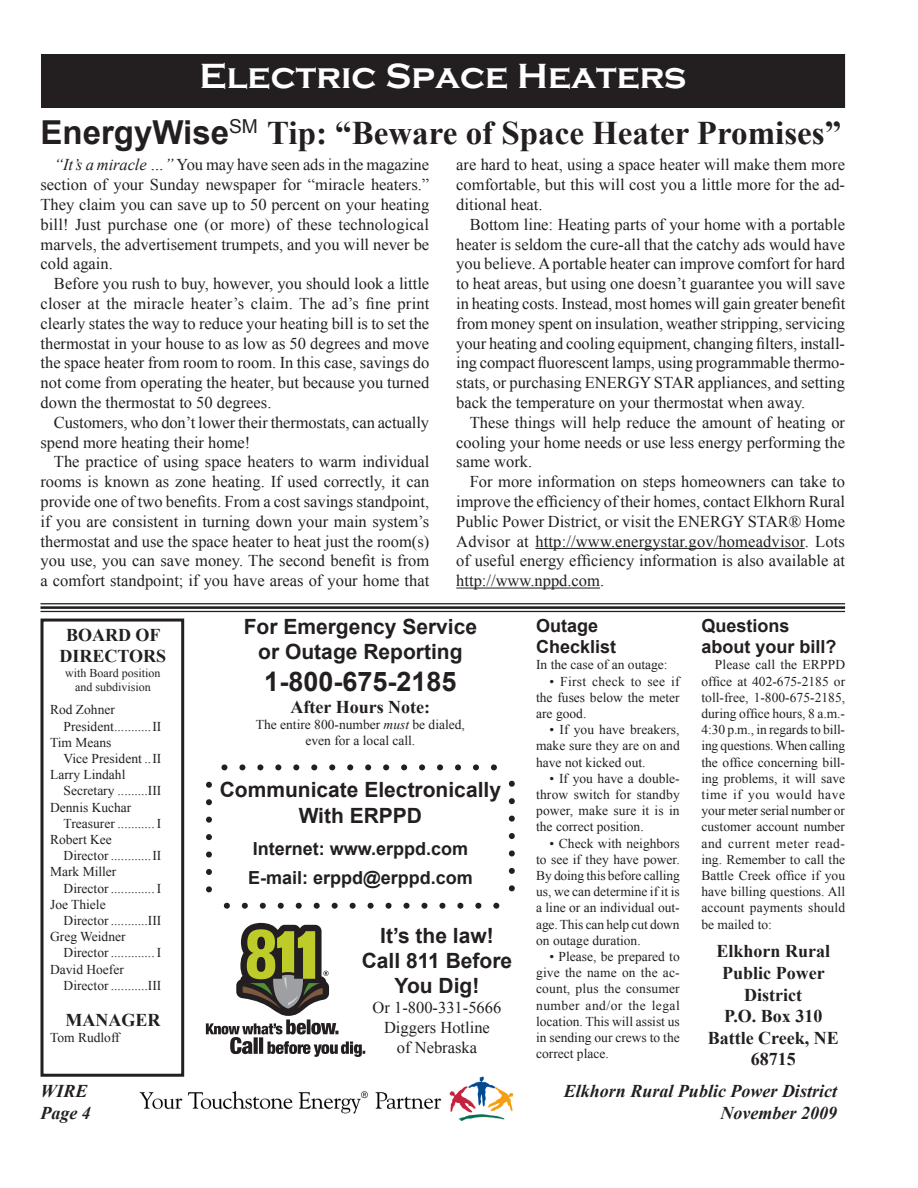
<style>
.page{position:relative;width:918px;height:1188px;background:#fff}
.page>*{position:absolute;margin:0;border:0;box-sizing:border-box;transform-origin:0 0}
.t1{font:700 36px "Copperplate Gothic";color:#fff}
.t2{font:700 33px "Times New Roman";color:#231f20}
.t3{font:700 27px "Arial";color:#231f20}
.t4{font:700 21px/25.2px "Arial";color:#231f20;text-align:center}
.t5{font:700 18px/21.6px "Times New Roman";color:#231f20;text-align:center}
.t6{font:700 18px/21.6px "Arial";color:#231f20}
.t7{font:italic 700 18px "Times New Roman";color:#231f20}
.t8{font:16.5px/19.8px "Times New Roman";color:#231f20;text-align:justify}
.t9{font:13.5px/16.2px "Times New Roman";color:#231f20;text-align:justify}
.t10{font:12px/14.4px "Times New Roman";color:#231f20;text-align:center}
.s1{font-family:"Arial"}
.s2{font-style:italic}
</style>
<div class="page">
<img style="left:139px;top:1076px;width:375px;height:46px">
<div style="left:208px;top:1116px;width:236px;height:20px;background:#fff"></div>
<div style="left:40px;top:619px;width:144px;height:458px;border:3px solid #231f20"></div>
<svg style="left:206px;top:785px;width:6px;height:108px"></svg>
<svg style="left:227px;top:903px;width:273px;height:6px"></svg>
<svg style="left:509px;top:780px;width:6px;height:108px"></svg>
<svg style="left:221px;top:764px;width:273px;height:6px"></svg>
<hr style="left:40px;top:603px;width:805px;height:1px;background:#231f20">
<hr style="left:40px;top:606px;width:805px;height:3px;background:#231f20">
<hr style="left:40px;top:611px;width:805px;height:1px;background:#231f20">
<svg style="left:206px;top:923px;width:159px;height:134px"></svg>
<div style="left:42px;top:55px;width:802px;height:52px;background:#231f20"></div>
<div style="left:41px;top:54px;width:804px;height:54px;border:2px solid #231f20"></div>
<hr style="left:535px;top:548px;width:270px;height:1px;background:#231f20">
<hr style="left:456px;top:588px;width:144px;height:1px;background:#231f20">
<h1 class="t1" style="left:200px;top:56px;width:488px">Electric Space Heaters</h1>
<h2 class="t2" style="left:40px;top:110px;width:802px"><span class="s1">EnergyWise</span><sup>SM</sup> Tip: “Beware of Space Heater Promises”</h2>
<p class="t8" style="left:40px;top:155px;width:390px;text-indent:14px"><span class="s2">“It’s a miracle …”</span> You may have seen ads in the magazine section of your Sunday newspaper for “miracle heaters.” They claim you can save up to 50 percent on your heating bill! Just purchase one (or more) of these technological marvels, the advertisement trumpets, and you will never be cold again.</p>
<p class="t8" style="left:40px;top:274px;width:391px;text-indent:13px">Before you rush to buy, however, you should look a little closer at the miracle heater’s claim. The ad’s fine print clearly states the way to reduce your heating bill is to set the thermostat in your house to as low as 50 degrees and move the space heater from room to room. In this case, savings do not come from operating the heater, but because you turned down the thermostat to 50 degrees.</p>
<p class="t8" style="left:40px;top:412px;width:390px;text-indent:13px">Customers, who don’t lower their thermostats, can actually spend more heating their home!</p>
<p class="t8" style="left:40px;top:452px;width:390px;text-indent:13px">The practice of using space heaters to warm individual rooms is known as zone heating. If used correctly, it can provide one of two benefits. From a cost savings standpoint, if you are consistent in turning down your main system’s thermostat and use the space heater to heat just the room(s) you use, you can save money. The second benefit is from a comfort standpoint; if you have areas of your home that</p>
<p class="t8" style="left:456px;top:155px;width:390px">are hard to heat, using a space heater will make them more comfortable, but this will cost you a little more for the ad&shy;ditional heat.</p>
<p class="t8" style="left:456px;top:214px;width:391px;text-indent:14px">Bottom line: Heating parts of your home with a portable heater is seldom the cure-all that the catchy ads would have you believe. A portable heater can improve comfort for hard to heat areas, but using one doesn’t guarantee you will save in heating costs. Instead, most homes will gain greater benefit from money spent on insulation, weather stripping, servicing your heating and cooling equipment, changing filters, install&shy;ing compact fluorescent lamps, using programmable thermo&shy;stats, or purchasing ENERGY STAR appliances, and setting back the temperature on your thermostat when away.</p>
<p class="t8" style="left:456px;top:412px;width:390px;text-indent:14px">These things will help reduce the amount of heating or cooling your home needs or use less energy performing the same work.</p>
<p class="t8" style="left:456px;top:472px;width:390px;text-indent:13px">For more information on steps homeowners can take to improve the efficiency of their homes, contact Elkhorn Rural Public Power District, or visit the ENERGY STAR® Home Advisor at http://www.energystar.gov/homeadvisor. Lots of useful energy efficiency information is also available at http://www.nppd.com.</p>
<p class="t5" style="left:60px;top:623px;width:108px">BOARD OF<br>DIRECTORS</p>
<p class="t10" style="left:65px;top:665px;width:97px">with Board position and subdivision</p>
<p class="t9" style="left:50px;top:702px;width:66px">Rod Zohner</p>
<p class="t9" style="left:64px;top:718px;width:99px">President ...........II</p>
<p class="t9" style="left:50px;top:734px;width:63px">Tim Means</p>
<p class="t9" style="left:64px;top:750px;width:99px">Vice President ..II</p>
<p class="t9" style="left:50px;top:766px;width:77px">Larry Lindahl</p>
<p class="t9" style="left:64px;top:783px;width:99px">Secretary .........III</p>
<p class="t9" style="left:50px;top:799px;width:83px">Dennis Kuchar</p>
<p class="t9" style="left:64px;top:815px;width:99px">Treasurer ........... I</p>
<p class="t9" style="left:50px;top:831px;width:63px">Robert Kee</p>
<p class="t9" style="left:64px;top:847px;width:99px">Director ............II</p>
<p class="t9" style="left:50px;top:864px;width:68px">Mark Miller</p>
<p class="t9" style="left:64px;top:880px;width:99px">Director ............. I</p>
<p class="t9" style="left:50px;top:896px;width:57px">Joe Thiele</p>
<p class="t9" style="left:64px;top:912px;width:99px">Director ...........III</p>
<p class="t9" style="left:50px;top:928px;width:77px">Greg Weidner</p>
<p class="t9" style="left:64px;top:945px;width:99px">Director ............. I</p>
<p class="t9" style="left:50px;top:961px;width:75px">David Hoefer</p>
<p class="t9" style="left:64px;top:977px;width:99px">Director ...........III</p>
<p class="t5" style="left:65px;top:1008px;width:96px">MANAGER</p>
<p class="t9" style="left:50px;top:1029px;width:71px">Tom Rudloff</p>
<p class="t4" style="left:244px;top:615px;width:235px">For Emergency Service or Outage Reporting</p>
<h3 class="t3" style="left:264px;top:664px;width:194px">1-800-675-2185</h3>
<p class="t5" style="left:291px;top:696px;width:141px">After Hours Note:</p>
<p class="t9" style="left:256px;top:716px;width:211px;text-align:center">The entire 800-number <span class="s2">must</span> be dialed, even for a local call.</p>
<p class="t4" style="left:220px;top:778px;width:283px">Communicate Electronically<br>With ERPPD</p>
<p class="t6" style="left:248px;top:835px;width:226px;line-height:28.8px">Internet: www.erppd.com<br>E-mail: erppd@erppd.com</p>
<p class="t4" style="left:362px;top:924px;width:152px">It’s the law!<br>Call 811 Before<br>You Dig!</p>
<p class="t8" style="left:373px;top:998px;width:130px;text-align:center">Or 1-800-331-5666<br>Diggers Hotline<br>of Nebraska</p>
<p class="t6" style="left:536px;top:615px;width:82px">Outage<br>Checklist</p>
<p class="t9" style="left:536px;top:657px;width:133px">In the case of an outage:</p>
<p class="t9" style="left:536px;top:673px;width:145px;text-indent:14px">• First check to see if the fuses below the meter are good.</p>
<p class="t9" style="left:536px;top:721px;width:145px;text-indent:14px">• If you have breakers, make sure they are on and have not kicked out.</p>
<p class="t9" style="left:536px;top:770px;width:145px;text-indent:14px">• If you have a double&shy;throw switch for standby power, make sure it is in the correct position.</p>
<p class="t9" style="left:536px;top:835px;width:145px;text-indent:14px">• Check with neighbors to see if they have power.<br>By doing this before calling us, we can determine if it is a line or an individual out&shy;age. This can help cut down on outage duration.</p>
<p class="t9" style="left:536px;top:948px;width:145px;text-indent:14px">• Please, be prepared to give the name on the ac&shy;count, plus the consumer number and/or the legal location. This will assist us in sending our crews to the correct place.</p>
<p class="t6" style="left:701px;top:615px;width:137px">Questions about your bill?</p>
<p class="t9" style="left:701px;top:657px;width:145px;text-indent:14px">Please call the ERPPD office at 402-675-2185 or toll-free, 1-800-675-2185, during office hours, 8 a.m.- 4:30 p.m., in regards to bill&shy;ing questions. When calling the office concerning bill&shy;ing problems, it will save time if you would have your meter serial number or customer account number and current meter read&shy;ing. Remember to call the Battle Creek office if you have billing questions. All account payments should be mailed to:</p>
<p class="t5" style="left:708px;top:940px;width:133px">Elkhorn Rural<br>Public Power<br>District<br>P.O. Box 310<br>Battle Creek, NE<br>68715</p>
<p class="t7" style="left:40px;top:1079px;width:49px">WIRE</p>
<p class="t7" style="left:564px;top:1079px;width:275px">Elkhorn Rural Public Power District</p>
<p class="t7" style="left:40px;top:1100px;width:52px">Page 4</p>
<p class="t7" style="left:721px;top:1100px;width:118px">November 2009</p>
</div>
